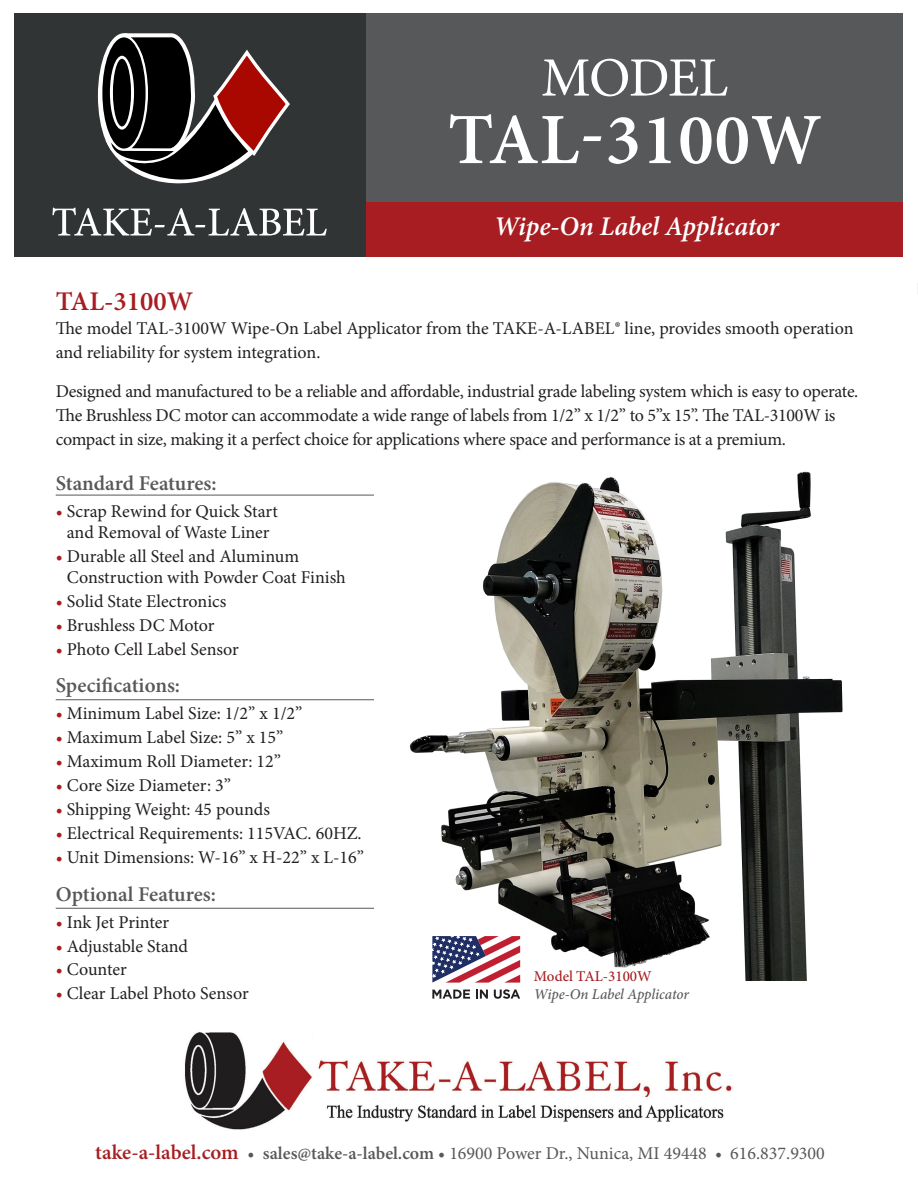
<style>
.page{position:relative;width:918px;height:1188px;background:#fff}
.page>*{position:absolute;margin:0;border:0;box-sizing:border-box;transform-origin:0 0}
.t1{font:600 72.3px "Minion Pro";letter-spacing:.01em;color:#fff}
.t2{font:55.5px "Minion Pro";letter-spacing:-.03em;color:#fff}
.t3{font:italic 600 27px "Minion Pro";letter-spacing:-.01em;color:#fff}
.t4{font:600 27px "Minion Pro";color:#a71d21}
.t5{font:600 21px "Minion Pro";color:#57585a}
.t6{font:18px/24px "Minion Pro";letter-spacing:-.01em;color:#231f20}
.t7{font:18px "Minion Pro";color:#57585a}
.t8{font:italic 500 15px "Minion Pro";letter-spacing:-.01em;color:#57585a}
.t9{font:500 15px "Minion Pro";color:#a71d21}
.s1{color:#a71d21}
.s2{font-weight:600;font-size:21px;color:#a71d21}
.s3{font-weight:600}
</style>
<div class="page">
<img style="left:409px;top:471px;width:434px;height:509px">
<img style="left:184px;top:1032px;width:128px;height:98px">
<img style="left:318px;top:1060px;width:414px;height:37px">
<img style="left:326px;top:1104px;width:398px;height:18px">
<div style="left:81px;top:19px;width:837px;height:237px;background:#a71d21"></div>
<div style="left:81px;top:0;width:837px;height:201px;background:#57585a"></div>
<div style="left:0;top:0;width:366px;height:256px;background:#313435"></div>
<div style="left:0;top:0;width:14px;height:283px;background:#fff"></div>
<div style="left:903px;top:0;width:15px;height:283px;background:#fff"></div>
<div style="left:0;top:0;width:918px;height:13px;background:#fff"></div>
<svg style="left:52px;top:208px;width:275px;height:27px"></svg>
<div style="left:98px;top:33px;width:52px;height:125px;background:#fff;border-radius:50%"></div>
<svg style="left:102px;top:37px;width:44px;height:112px"></svg>
<svg style="left:105px;top:33px;width:185px;height:151px"></svg>
<hr style="left:56px;top:495px;width:318px;height:1px;background:#57585a">
<hr style="left:56px;top:699px;width:318px;height:1px;background:#57585a">
<hr style="left:56px;top:908px;width:318px;height:1px;background:#57585a">
<svg style="left:432px;top:990px;width:38px;height:9px"></svg>
<svg style="left:476px;top:990px;width:12px;height:9px"></svg>
<svg style="left:494px;top:989px;width:26px;height:10px"></svg>
<svg style="left:432px;top:936px;width:88px;height:47px"></svg>
<p class="t2" style="left:541px;top:41px;width:189px">MODEL</p>
<p class="t1" style="left:448px;top:90px;width:375px">TAL-3100W</p>
<p class="t3" style="left:494px;top:207px;width:287px">Wipe-On Label Applicator</p>
<p class="t4" style="left:56px;top:282px;width:139px">TAL-3100W</p>
<p class="t6" style="left:56px;top:316px;width:799px">The model TAL-3100W Wipe-On Label Applicator from the TAKE-A-LABEL® line, provides smooth operation and reliability for system integration.</p>
<p class="t6" style="left:56px;top:379px;width:804px">Designed and manufactured to be a reliable and affordable, industrial grade labeling system which is easy to operate.<br>The Brushless DC motor can accommodate a wide range of labels from 1/2” x 1/2” to 5”x 15”. The TAL-3100W is compact in size, making it a perfect choice for applications where space and performance is at a premium.</p>
<p class="t5" style="left:56px;top:468px;width:162px">Standard Features:</p>
<p class="t6" style="left:56px;top:500px;width:224px;line-height:21px;text-align:center"><span class="s1">•</span> Scrap Rewind for Quick Start and Removal of Waste Liner</p>
<p class="t6" style="left:67px;top:545px;width:281px;line-height:21px;text-indent:-11px"><span class="s1">•</span> Durable all Steel and Aluminum<br>Construction with Powder Coat Finish</p>
<p class="t6" style="left:56px;top:589px;width:172px"><span class="s1">•</span> Solid State Electronics</p>
<p class="t6" style="left:56px;top:613px;width:160px"><span class="s1">•</span> Brushless DC Motor</p>
<p class="t6" style="left:56px;top:637px;width:185px"><span class="s1">•</span> Photo Cell Label Sensor</p>
<p class="t5" style="left:56px;top:671px;width:126px">Specifications:</p>
<p class="t6" style="left:56px;top:701px;width:248px"><span class="s1">•</span> Minimum Label Size: 1/2” x 1/2”</p>
<p class="t6" style="left:56px;top:725px;width:229px"><span class="s1">•</span> Maximum Label Size: 5” x 15”</p>
<p class="t6" style="left:56px;top:749px;width:227px"><span class="s1">•</span> Maximum Roll Diameter: 12”</p>
<p class="t6" style="left:56px;top:773px;width:177px"><span class="s1">•</span> Core Size Diameter: 3”</p>
<p class="t6" style="left:56px;top:797px;width:216px"><span class="s1">•</span> Shipping Weight: 45 pounds</p>
<p class="t6" style="left:56px;top:821px;width:308px"><span class="s1">•</span> Electrical Requirements: 115VAC. 60HZ.</p>
<p class="t6" style="left:56px;top:845px;width:310px"><span class="s1">•</span> Unit Dimensions: W-16” x H-22” x L-16”</p>
<p class="t5" style="left:56px;top:879px;width:162px">Optional Features:</p>
<p class="t6" style="left:56px;top:910px;width:115px"><span class="s1">•</span> Ink Jet Printer</p>
<p class="t6" style="left:56px;top:934px;width:134px"><span class="s1">•</span> Adjustable Stand</p>
<p class="t6" style="left:56px;top:958px;width:73px"><span class="s1">•</span> Counter</p>
<p class="t6" style="left:56px;top:982px;width:194px"><span class="s1">•</span> Clear Label Photo Sensor</p>
<p class="t9" style="left:534px;top:966px;width:119px">Model TAL-3100W</p>
<p class="t8" style="left:534px;top:984px;width:157px">Wipe-On Label Applicator</p>
<p class="t7" style="left:95px;top:1141px;width:731px"><span class="s2">take-a-label.com</span> • <span class="s3">sales@take-a-label.com</span> • 16900 Power Dr., Nunica, MI 49448 • 616.837.9300</p>
</div>
